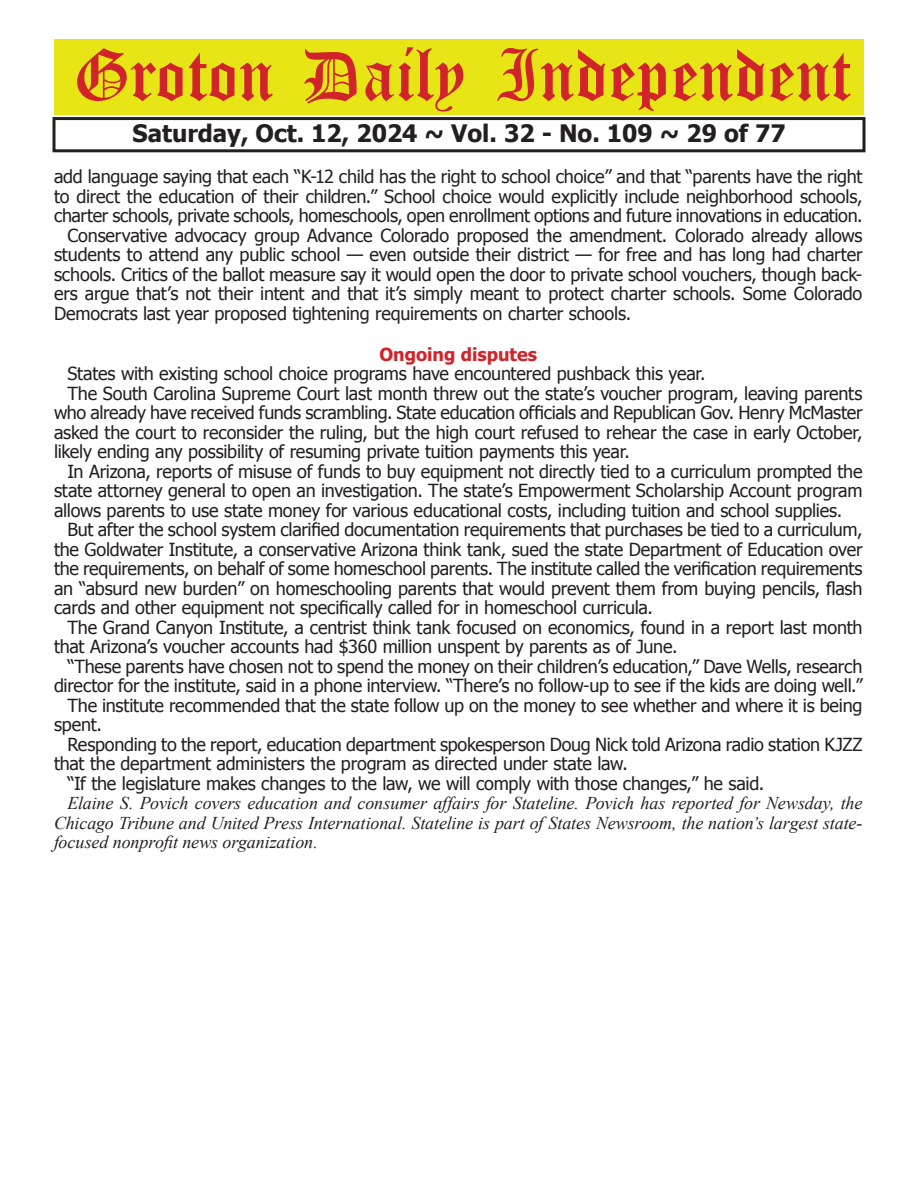
<style>
.page{position:relative;width:918px;height:1188px;background:#fff}
.page>*{position:absolute;margin:0;border:0;box-sizing:border-box;transform-origin:0 0}
.t1{font:54px "Old English Five";color:#d1232a}
.t2{font:700 24px "Tahoma";color:#231f20}
.t3{font:18px "Tahoma";letter-spacing:-.015em;color:#231f20}
.t4{font:italic 18px/19.5px "Times New Roman";letter-spacing:-.01em;color:#231f20;text-align:justify}
.t5{font:700 18px "Tahoma";color:#d1232a}
</style>
<div class="page">
<div style="left:52px;top:117px;width:814px;height:35px;border:3px solid #231f20"></div>
<div style="left:54px;top:40px;width:810px;height:75px;background:#e7e515"></div>
<h1 class="t1" style="left:73px;top:50px;width:779px">Groton Daily Independent</h1>
<h2 class="t2" style="left:132px;top:116px;width:655px">Saturday, Oct. 12, 2024 ~ Vol. 32 - No. 109 ~ 29 of 77</h2>
<p class="t3" style="left:54px;top:165px;width:810px">add language saying that each “K-12 child has the right to school choice” and that “parents have the right</p>
<p class="t3" style="left:54px;top:184px;width:810px">to direct the education of their children.” School choice would explicitly include neighborhood schools,</p>
<p class="t3" style="left:54px;top:204px;width:810px">charter schools, private schools, homeschools, open enrollment options and future innovations in education.</p>
<p class="t3" style="left:68px;top:223px;width:797px">Conservative advocacy group Advance Colorado proposed the amendment. Colorado already allows</p>
<p class="t3" style="left:54px;top:243px;width:810px">students to attend any public school — even outside their district — for free and has long had charter</p>
<p class="t3" style="left:54px;top:262px;width:810px">schools. Critics of the ballot measure say it would open the door to private school vouchers, though back-</p>
<p class="t3" style="left:54px;top:282px;width:810px">ers argue that’s not their intent and that it’s simply meant to protect charter schools. Some Colorado</p>
<p class="t3" style="left:54px;top:301px;width:579px">Democrats last year proposed tightening requirements on charter schools.</p>
<p class="t5" style="left:379px;top:342px;width:159px">Ongoing disputes</p>
<p class="t3" style="left:68px;top:362px;width:640px">States with existing school choice programs have encountered pushback this year.</p>
<p class="t3" style="left:68px;top:381px;width:796px">The South Carolina Supreme Court last month threw out the state’s voucher program, leaving parents</p>
<p class="t3" style="left:54px;top:401px;width:810px">who already have received funds scrambling. State education officials and Republican Gov. Henry McMaster</p>
<p class="t3" style="left:54px;top:420px;width:810px">asked the court to reconsider the ruling, but the high court refused to rehear the case in early October,</p>
<p class="t3" style="left:54px;top:440px;width:577px">likely ending any possibility of resuming private tuition payments this year.</p>
<p class="t3" style="left:68px;top:459px;width:797px">In Arizona, reports of misuse of funds to buy equipment not directly tied to a curriculum prompted the</p>
<p class="t3" style="left:54px;top:479px;width:810px">state attorney general to open an investigation. The state’s Empowerment Scholarship Account program</p>
<p class="t3" style="left:54px;top:498px;width:790px">allows parents to use state money for various educational costs, including tuition and school supplies.</p>
<p class="t3" style="left:68px;top:518px;width:796px">But after the school system clarified documentation requirements that purchases be tied to a curriculum,</p>
<p class="t3" style="left:54px;top:537px;width:810px">the Goldwater Institute, a conservative Arizona think tank, sued the state Department of Education over</p>
<p class="t3" style="left:54px;top:557px;width:810px">the requirements, on behalf of some homeschool parents. The institute called the verification requirements</p>
<p class="t3" style="left:54px;top:576px;width:810px">an “absurd new burden” on homeschooling parents that would prevent them from buying pencils, flash</p>
<p class="t3" style="left:54px;top:596px;width:600px">cards and other equipment not specifically called for in homeschool curricula.</p>
<p class="t3" style="left:68px;top:615px;width:797px">The Grand Canyon Institute, a centrist think tank focused on economics, found in a report last month</p>
<p class="t3" style="left:54px;top:635px;width:625px">that Arizona’s voucher accounts had $360 million unspent by parents as of June.</p>
<p class="t3" style="left:68px;top:654px;width:797px">“These parents have chosen not to spend the money on their children’s education,” Dave Wells, research</p>
<p class="t3" style="left:54px;top:674px;width:810px">director for the institute, said in a phone interview. “There’s no follow-up to see if the kids are doing well.”</p>
<p class="t3" style="left:68px;top:693px;width:796px">The institute recommended that the state follow up on the money to see whether and where it is being</p>
<p class="t3" style="left:54px;top:713px;width:50px">spent.</p>
<p class="t3" style="left:68px;top:732px;width:797px">Responding to the report, education department spokesperson Doug Nick told Arizona radio station KJZZ</p>
<p class="t3" style="left:54px;top:752px;width:575px">that the department administers the program as directed under state law.</p>
<p class="t3" style="left:68px;top:771px;width:698px">“If the legislature makes changes to the law, we will comply with those changes,” he said.</p>
<p class="t4" style="left:54px;top:793px;width:810px;text-indent:14px">Elaine S. Povich covers education and consumer affairs for Stateline. Povich has reported for Newsday, the Chicago Tribune and United Press International. Stateline is part of States Newsroom, the nation’s largest state&shy;focused nonprofit news organization.</p>
</div>
